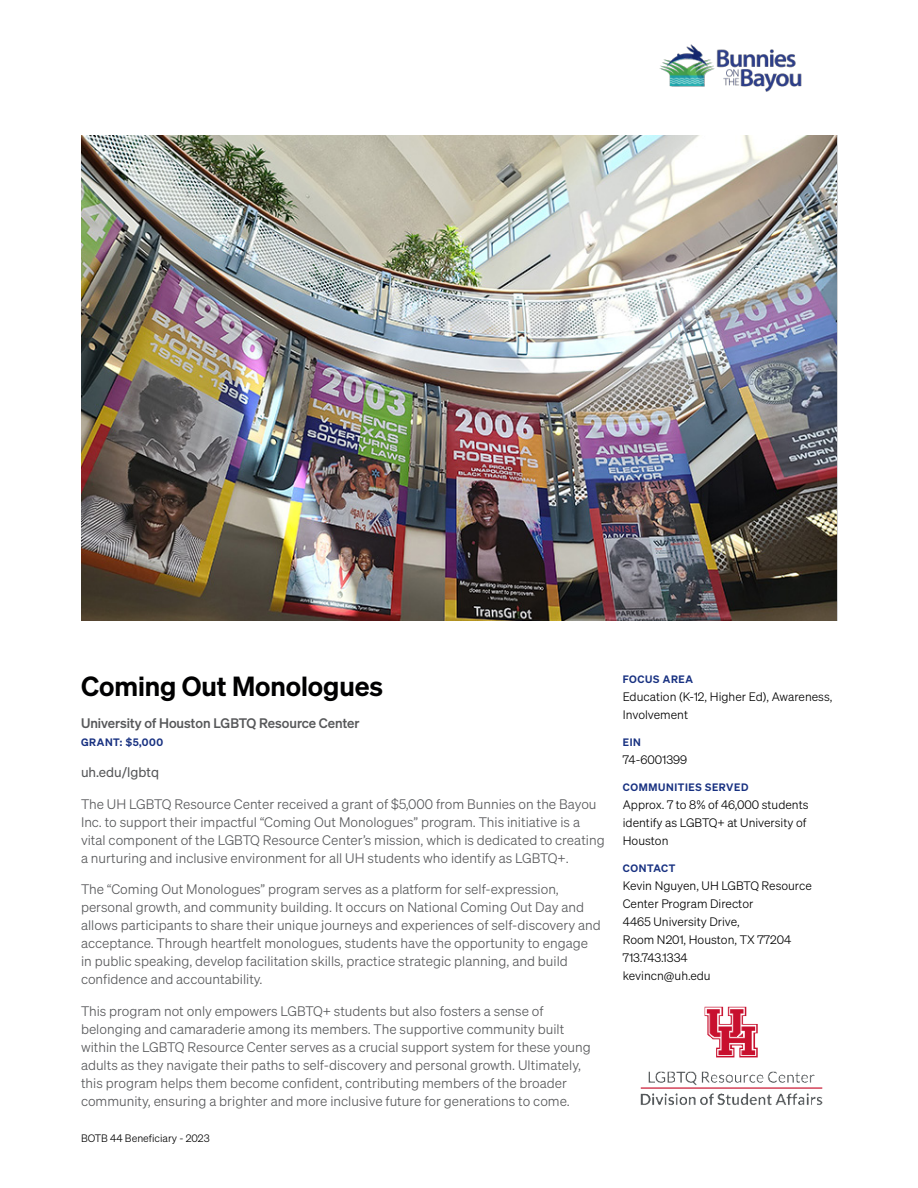
<style>
.page{position:relative;width:918px;height:1188px;background:#fff}
.page>*{position:absolute;margin:0;border:0;box-sizing:border-box;transform-origin:0 0}
.t1{font:600 27px "Sohne";letter-spacing:-.005em;color:#000001}
.t2{font:13.5px/18px "Sohne Leicht";color:#57585a}
.t3{font:13.5px "Sohne Kraftig";color:#57585a}
.t4{font:13.5px "Sohne Buch";color:#57585a}
.t5{font:12px/18px "Sohne Leicht";color:#000001}
.t6{font:600 10.5px "Sohne";letter-spacing:.06em;color:#183181}
.t7{font:10.5px "Sohne Leicht";color:#000001}
</style>
<div class="page">
<img style="left:81px;top:135px;width:756px;height:486px">
<img style="left:640px;top:1006px;width:183px;height:100px">
<img style="left:659px;top:44px;width:143px;height:47px">
<h1 class="t1" style="left:81px;top:674px;width:304px">Coming Out Monologues</h1>
<p class="t3" style="left:81px;top:718px;width:280px">University of Houston LGBTQ Resource Center</p>
<p class="t6" style="left:81px;top:737px;width:84px">GRANT: $5,000</p>
<p class="t4" style="left:81px;top:767px;width:80px">uh.edu/lgbtq</p>
<p class="t2" style="left:81px;top:795px;width:525px">The UH LGBTQ Resource Center received a grant of $5,000 from Bunnies on the Bayou Inc. to support their impactful “Coming Out Monologues” program. This initiative is a vital component of the LGBTQ Resource Center’s mission, which is dedicated to creating a nurturing and inclusive environment for all UH students who identify as LGBTQ+.</p>
<p class="t2" style="left:81px;top:881px;width:521px">The “Coming Out Monologues” program serves as a platform for self-expression, personal growth, and community building. It occurs on National Coming Out Day and allows participants to share their unique journeys and experiences of self-discovery and acceptance. Through heartfelt monologues, students have the opportunity to engage in public speaking, develop facilitation skills, practice strategic planning, and build confidence and accountability.</p>
<p class="t2" style="left:81px;top:1002px;width:511px">This program not only empowers LGBTQ+ students but also fosters a sense of belonging and camaraderie among its members. The supportive community built within the LGBTQ Resource Center serves as a crucial support system for these young adults as they navigate their paths to self-discovery and personal growth. Ultimately, this program helps them become confident, contributing members of the broader community, ensuring a brighter and more inclusive future for generations to come.</p>
<p class="t7" style="left:81px;top:1134px;width:130px">BOTB 44 Beneficiary - 2023</p>
<p class="t6" style="left:623px;top:675px;width:72px">FOCUS AREA</p>
<p class="t5" style="left:623px;top:688px;width:211px">Education (K-12, Higher Ed), Awareness,<br>Involvement</p>
<p class="t6" style="left:623px;top:738px;width:20px">EIN</p>
<p class="t5" style="left:623px;top:751px;width:66px">74-6001399</p>
<p class="t6" style="left:623px;top:783px;width:127px">COMMUNITIES SERVED</p>
<p class="t5" style="left:623px;top:796px;width:187px">Approx. 7 to 8% of 46,000 students identify as LGBTQ+ at University of<br>Houston</p>
<p class="t6" style="left:623px;top:863px;width:54px">CONTACT</p>
<p class="t5" style="left:623px;top:877px;width:191px">Kevin Nguyen, UH LGBTQ Resource<br>Center Program Director<br>4465 University Drive,<br>Room N201, Houston, TX 77204<br>713.743.1334<br>kevincn@uh.edu</p>
</div>
